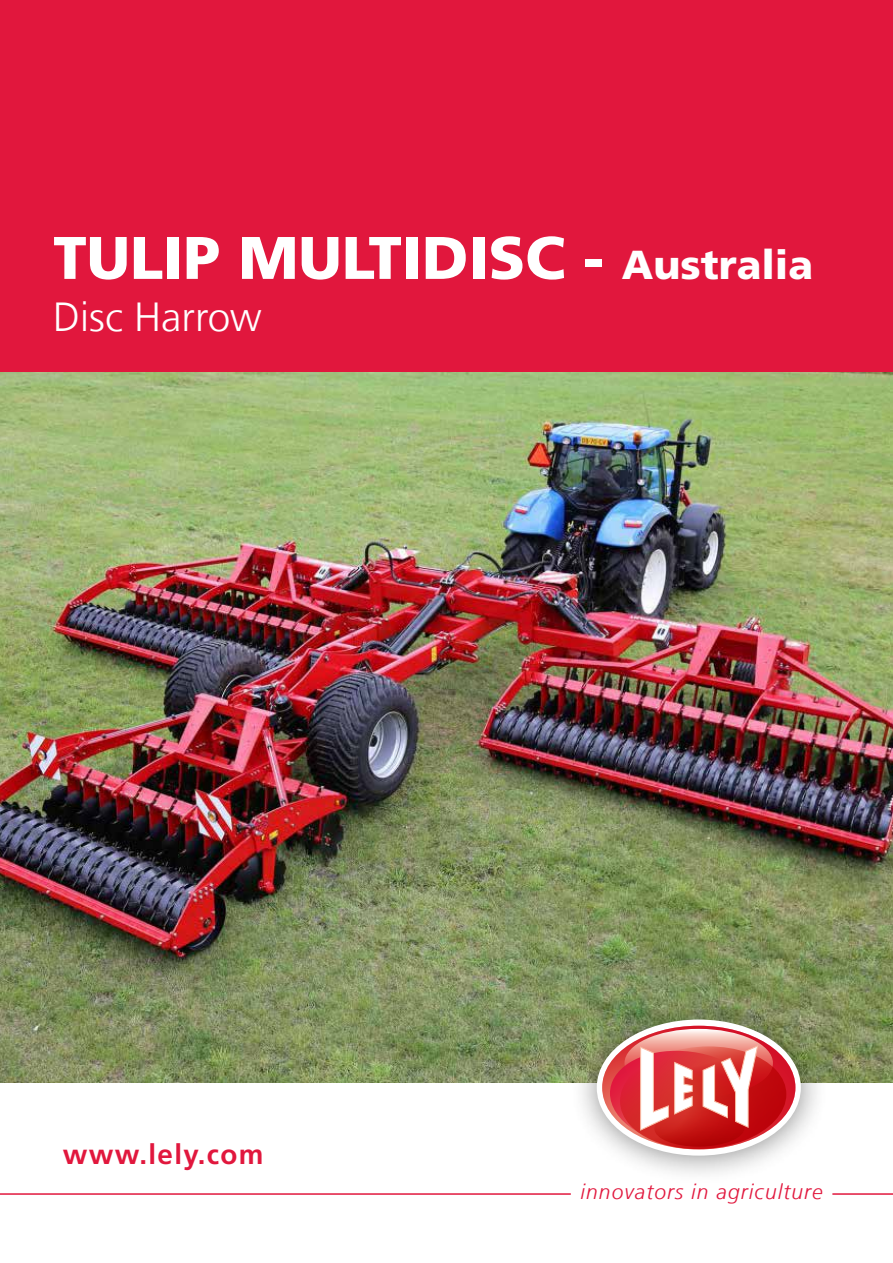
<style>
.page{position:relative;width:893px;height:1263px;background:#fff}
.page>*{position:absolute;margin:0;border:0;box-sizing:border-box;transform-origin:0 0}
.t1{font:900 60px "Frutiger LT Com";color:#fff}
.t2{font:300 40.5px "Frutiger LT Com";color:#fff}
.t3{font:700 27.75px "Frutiger LT Com";letter-spacing:.05em;color:#e1173d}
.t4{font:italic 300 21px "Frutiger LT Com";letter-spacing:.05em;color:#e1173d}
.s1{font-size:40.5px}
</style>
<div class="page">
<div style="left:0;top:0;width:893px;height:383px;background:#e1173d"></div>
<hr style="left:832px;top:1193px;width:61px;height:2px;background:#e1173d">
<hr style="left:0;top:1193px;width:571px;height:2px;background:#e1173d">
<img style="left:0;top:372px;width:893px;height:710px">
<div style="left:569px;top:993px;width:260px;height:192px;background:#000;opacity:.45"></div>
<div style="left:597px;top:1019px;width:204px;height:136px;background:#fff;border-radius:50%"></div>
<svg style="left:602px;top:1026px;width:193px;height:123px"></svg>
<p class="t1" style="left:53px;top:222px;width:761px">TULIP MULTIDISC - <span class="s1">Australia</span></p>
<p class="t2" style="left:53px;top:294px;width:210px">Disc Harrow</p>
<p class="t3" style="left:63px;top:1138px;width:202px">www.lely.com</p>
<p class="t4" style="left:580px;top:1179px;width:244px">innovators in agriculture</p>
</div>
